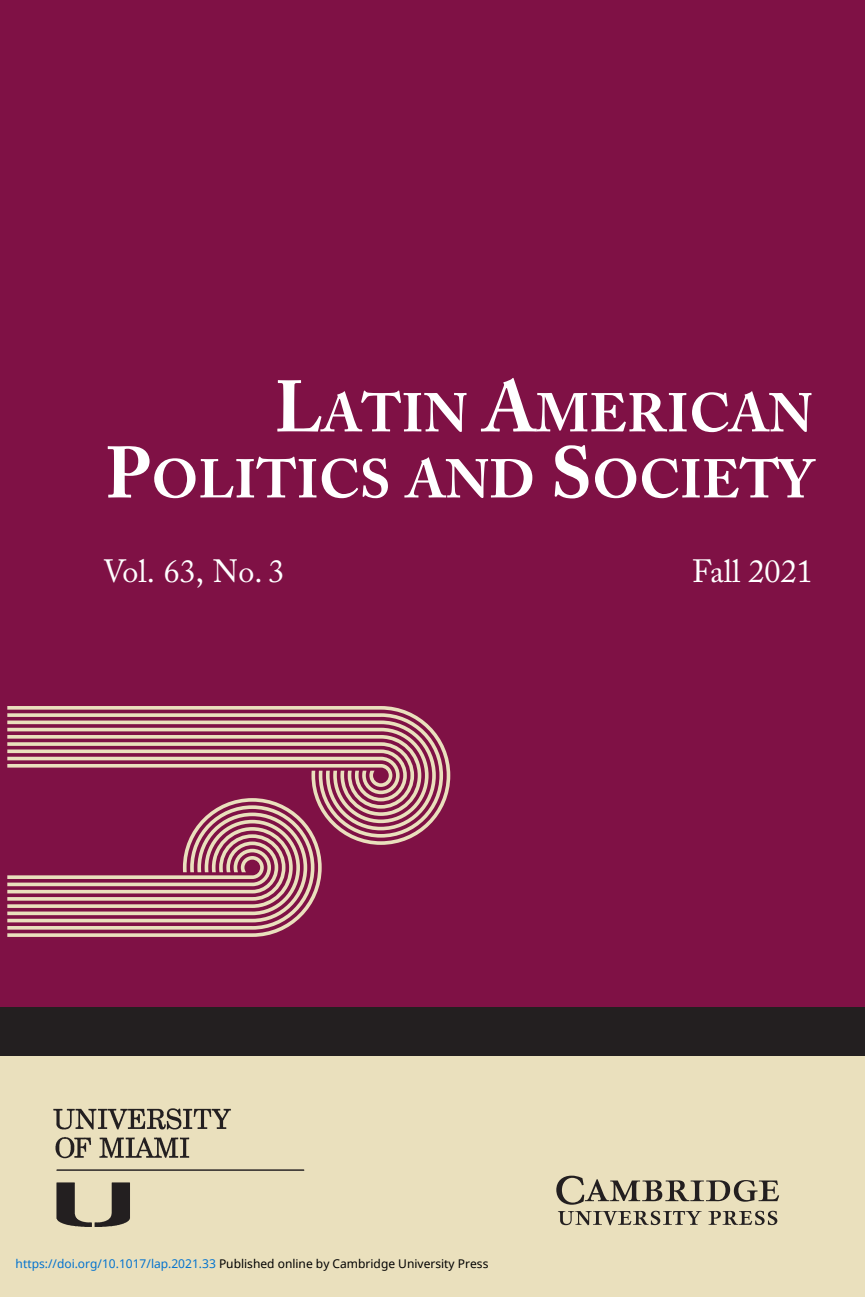
<style>
.page{position:relative;width:865px;height:1297px;background:#fff}
.page>*{position:absolute;margin:0;border:0;box-sizing:border-box;transform-origin:0 0}
.t1{font:700 54px/66px "Adobe Caslon Pro";color:#fff}
.t2{font:32px "Adobe Caslon Pro";color:#fff}
.t3{font:12px "Noto Sans";color:#000}
.s1{font-size:72px}
.s2{color:#0172cf}
</style>
<div class="page">
<div style="left:0;top:1055px;width:77px;height:241px;background:#eae0bd"></div>
<div style="left:0;top:0;width:864px;height:1006px;background:#7f1145"></div>
<div style="left:2px;top:1006px;width:862px;height:49px;background:#231f20"></div>
<div style="left:2px;top:1055px;width:862px;height:241px;background:#eae0bd"></div>
<svg style="left:7px;top:706px;width:443px;height:121px"></svg>
<svg style="left:7px;top:727px;width:421px;height:209px"></svg>
<svg style="left:556px;top:1175px;width:222px;height:29px"></svg>
<svg style="left:557px;top:1210px;width:144px;height:14px"></svg>
<svg style="left:708px;top:1210px;width:68px;height:14px"></svg>
<img style="left:53px;top:1108px;width:252px;height:119px">
<div style="left:0;top:1006px;width:51px;height:49px;background:#231f20"></div>
<h1 class="t1" style="left:105px;top:379px;width:708px;text-indent:169px"><span class="s1">L</span>atin <span class="s1">A</span>MERICAN<br><span class="s1">P</span>OLITICS AND <span class="s1">S</span>OCIETY</h1>
<h2 class="t2" style="left:103px;top:552px;width:183px">Vol. 63, No. 3</h2>
<h2 class="t2" style="left:691px;top:552px;width:122px">Fall 2021</h2>
<p class="t3" style="left:16px;top:1255px;width:474px"><span class="s2">https://doi.org/10.1017/lap.2021.33</span> Published online by Cambridge University Press</p>
</div>
